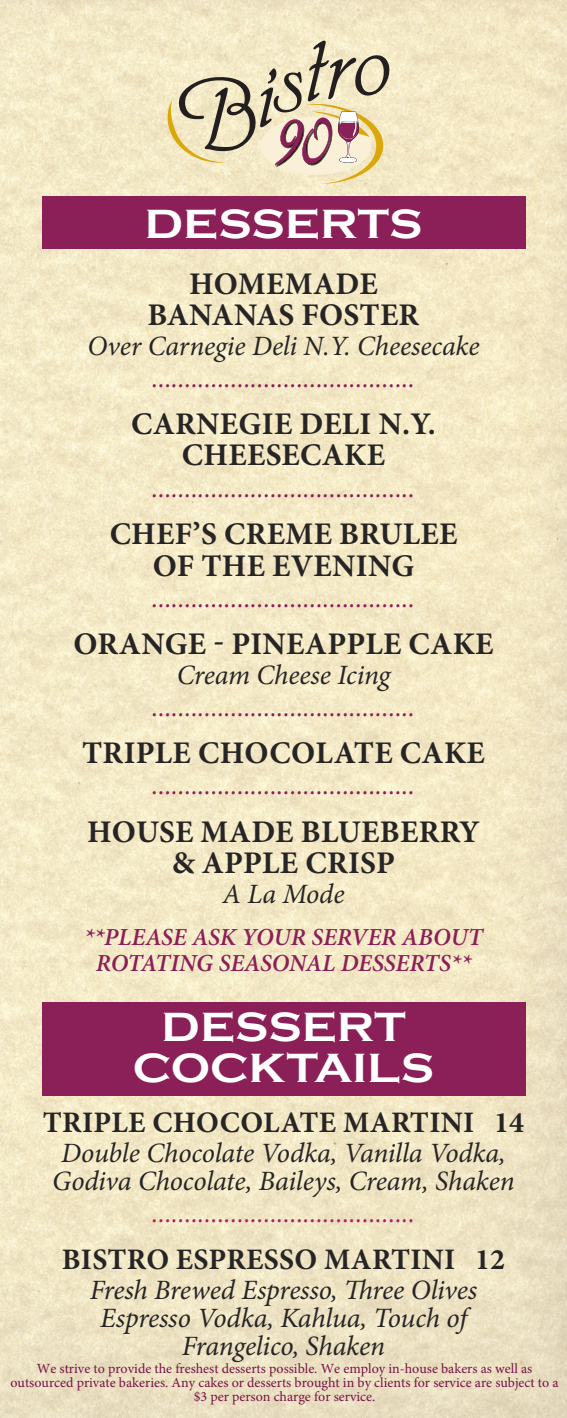
<style>
.page{position:relative;width:567px;height:1418px;background:#fff}
.page>*{position:absolute;margin:0;border:0;box-sizing:border-box;transform-origin:0 0}
.t1{font:700 42px "Copperplate Gothic";color:#fff;scale:1.1 1}
.t2{font:700 31.5px "Minion Pro";letter-spacing:.01em;color:#272425}
.t3{font:700 29.75px "Minion Pro";letter-spacing:.01em;color:#272425}
.t4{font:italic 28px "Minion Pro";color:#8b1f58}
.t5{font:italic 28px/28px "Minion Pro";letter-spacing:-.005em;color:#272425;text-align:center}
.t6{font:italic 28px "Minion Pro";color:#ad2162}
.t7{font:italic 600 24.5px "Minion Pro";letter-spacing:-.005em;color:#8b1f58}
.t8{font:14px/14px "Minion Pro";color:#771247;text-align:center}
</style>
<div class="page">
<img style="left:0;top:0;width:567px;height:1418px">
<svg style="left:167px;top:41px;width:223px;height:143px;background:#d9cbae"></svg>
<div style="left:42px;top:1002px;width:483px;height:93px;background:#8b1f58"></div>
<div style="left:42px;top:196px;width:483px;height:52px;background:#8b1f58"></div>
<p class="t1" style="left:145px;top:200px;width:254px">DESSERTS</p>
<p class="t2" style="left:189px;top:261px;width:190px">HOMEMADE</p>
<p class="t2" style="left:148px;top:293px;width:273px">BANANAS FOSTER</p>
<p class="t5" style="left:87px;top:332px;width:394px">Over Carnegie Deli N.Y. Cheesecake</p>
<p class="t4" style="left:152px;top:358px;width:265px">........................................</p>
<p class="t2" style="left:131px;top:401px;width:306px">CARNEGIE DELI N.Y.</p>
<p class="t2" style="left:182px;top:433px;width:205px">CHEESECAKE</p>
<p class="t4" style="left:152px;top:469px;width:265px">........................................</p>
<p class="t2" style="left:110px;top:512px;width:349px">CHEF’S CREME BRULEE</p>
<p class="t2" style="left:153px;top:543px;width:263px">OF THE EVENING</p>
<p class="t4" style="left:152px;top:579px;width:265px">........................................</p>
<p class="t2" style="left:74px;top:622px;width:421px">ORANGE - PINEAPPLE CAKE</p>
<p class="t5" style="left:177px;top:661px;width:215px">Cream Cheese Icing</p>
<p class="t4" style="left:152px;top:687px;width:265px">........................................</p>
<p class="t2" style="left:82px;top:730px;width:404px">TRIPLE CHOCOLATE CAKE</p>
<p class="t4" style="left:152px;top:766px;width:265px">........................................</p>
<p class="t2" style="left:87px;top:809px;width:394px">HOUSE MADE BLUEBERRY</p>
<p class="t2" style="left:172px;top:841px;width:224px">&amp; APPLE CRISP</p>
<p class="t5" style="left:222px;top:880px;width:124px">A La Mode</p>
<p class="t7" style="left:84px;top:920px;width:400px">**PLEASE ASK YOUR SERVER ABOUT</p>
<p class="t7" style="left:96px;top:946px;width:377px">ROTATING SEASONAL DESSERTS**</p>
<p class="t1" style="left:161px;top:1004px;width:224px">DESSERT</p>
<p class="t1" style="left:133px;top:1044px;width:275px">COCKTAILS</p>
<p class="t3" style="left:43px;top:1101px;width:483px">TRIPLE CHOCOLATE MARTINI 14</p>
<p class="t5" style="left:52px;top:1139px;width:464px">Double Chocolate Vodka, Vanilla Vodka,<br>Godiva Chocolate, Baileys, Cream, Shaken</p>
<p class="t6" style="left:152px;top:1193px;width:265px">........................................</p>
<p class="t3" style="left:62px;top:1238px;width:445px">BISTRO ESPRESSO MARTINI 12</p>
<p class="t5" style="left:90px;top:1275px;width:389px">Fresh Brewed Espresso, Three Olives</p>
<p class="t5" style="left:100px;top:1303px;width:368px">Espresso Vodka, Kahlua, Touch of</p>
<p class="t5" style="left:182px;top:1331px;width:205px">Frangelico, Shaken</p>
<p class="t8" style="left:10px;top:1361px;width:550px">We strive to provide the freshest desserts possible. We employ in-house bakers as well as outsourced private bakeries. Any cakes or desserts brought in by clients for service are subject to a $3 per person charge for service.</p>
</div>
